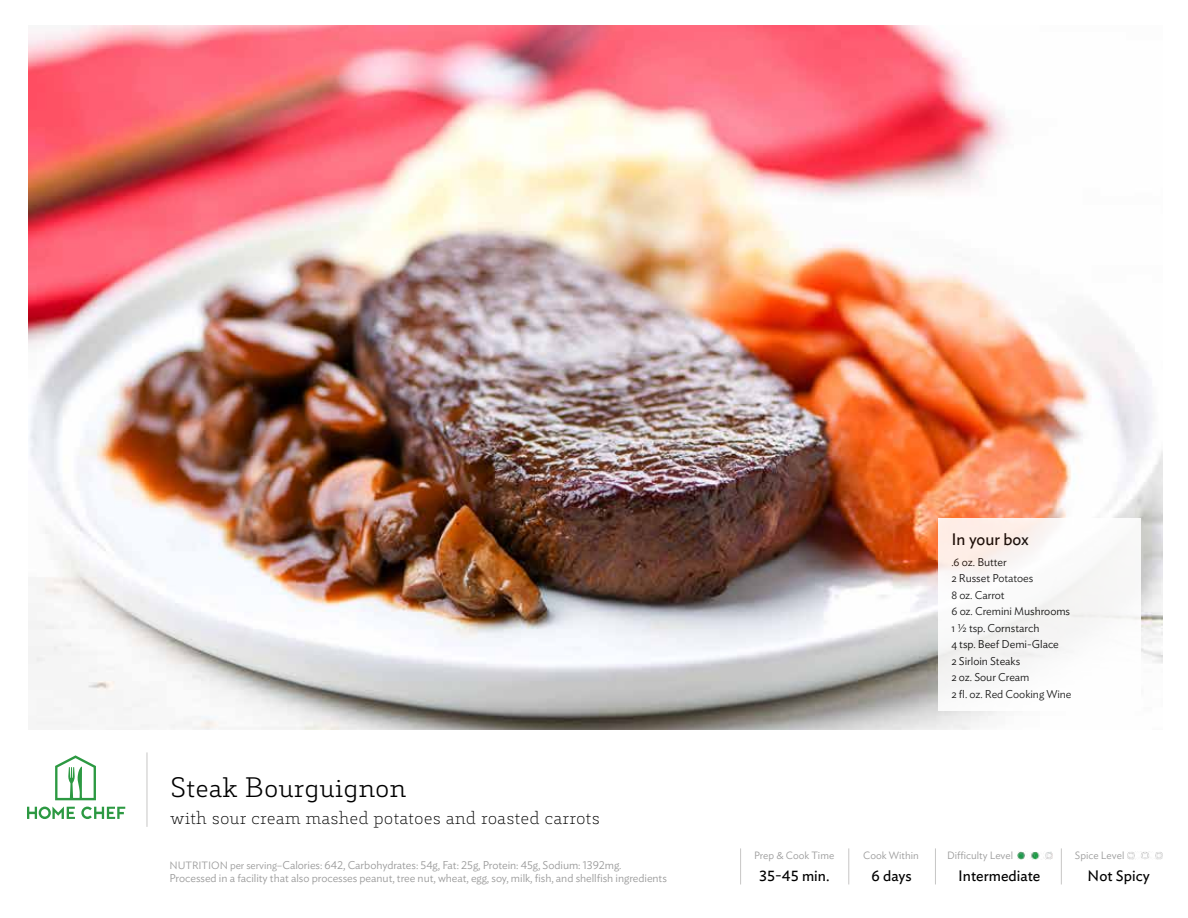
<style>
.page{position:relative;width:1188px;height:918px;background:#fff}
.page>*{position:absolute;margin:0;border:0;box-sizing:border-box;transform-origin:0 0}
.t1{font:300 27px "Decour";color:#000}
.t2{font:200 18px "Decour";color:#000}
.t3{font:16.5px "Ideal Sans";letter-spacing:-.005em;color:#000}
.t4{font:15px "Ideal Sans";color:#000}
.t5{font:300 11.25px/13.5px "Ideal Sans";letter-spacing:-.005em;color:#9a9a9a}
.t6{font:300 11.25px/16.5px "Ideal Sans";letter-spacing:-.005em;color:#000}
.t7{font:300 10.5px "Ideal Sans";color:#9a9a9a}
.s1{font-size:10.5px}
</style>
<div class="page">
<img style="left:29px;top:26px;width:1133px;height:704px">
<svg style="left:27px;top:807px;width:98px;height:12px"></svg>
<svg style="left:55px;top:755px;width:41px;height:45px"></svg>
<hr style="left:848px;top:848px;width:1px;height:36px;background:#c7c6c5">
<hr style="left:935px;top:848px;width:1px;height:36px;background:#c7c6c5">
<hr style="left:1061px;top:848px;width:1px;height:36px;background:#c7c6c5">
<hr style="left:740px;top:848px;width:1px;height:36px;background:#c7c6c5">
<hr style="left:147px;top:752px;width:1px;height:75px;background:#c7c6c5">
<div style="left:938px;top:519px;width:203px;height:192px;background:linear-gradient(to right,#f8f4f2,#fafbfb)"></div>
<img style="left:1018px;top:852px;width:34px;height:7px">
<img style="left:1128px;top:852px;width:34px;height:7px">
<h3 class="t3" style="left:951px;top:527px;width:79px">In your box</h3>
<p class="t6" style="left:951px;top:553px;width:122px">.6 oz. Butter<br>2 Russet Potatoes<br>8 oz. Carrot<br>6 oz. Cremini Mushrooms<br>1 ½ tsp. Cornstarch<br>4 tsp. Beef Demi-Glace<br>2 Sirloin Steaks<br>2 oz. Sour Cream<br>2 fl. oz. Red Cooking Wine</p>
<h1 class="t1" style="left:170px;top:772px;width:238px">Steak Bourguignon</h1>
<h2 class="t2" style="left:170px;top:807px;width:431px">with sour cream mashed potatoes and roasted carrots</h2>
<p class="t5" style="left:170px;top:857px;width:499px"><span class="s1">NUTRITION per serving–</span>Calories: 642, Carbohydrates: 54g, Fat: 25g, Protein: 45g, Sodium: 1392mg.<br>Processed in a facility that also processes peanut, tree nut, wheat, egg, soy, milk, fish, and shellfish ingredients</p>
<h3 class="t4" style="left:759px;top:865px;width:72px">35-45 min.</h3>
<h3 class="t4" style="left:871px;top:864px;width:42px">6 days</h3>
<h3 class="t4" style="left:958px;top:865px;width:84px">Intermediate</h3>
<h3 class="t4" style="left:1088px;top:865px;width:64px">Not Spicy</h3>
<p class="t7" style="left:754px;top:847px;width:82px">Prep &amp; Cook Time</p>
<p class="t7" style="left:863px;top:847px;width:57px">Cook Within</p>
<p class="t7" style="left:947px;top:847px;width:68px">Difficulty Level</p>
<p class="t7" style="left:1075px;top:847px;width:51px">Spice Level</p>
</div>
